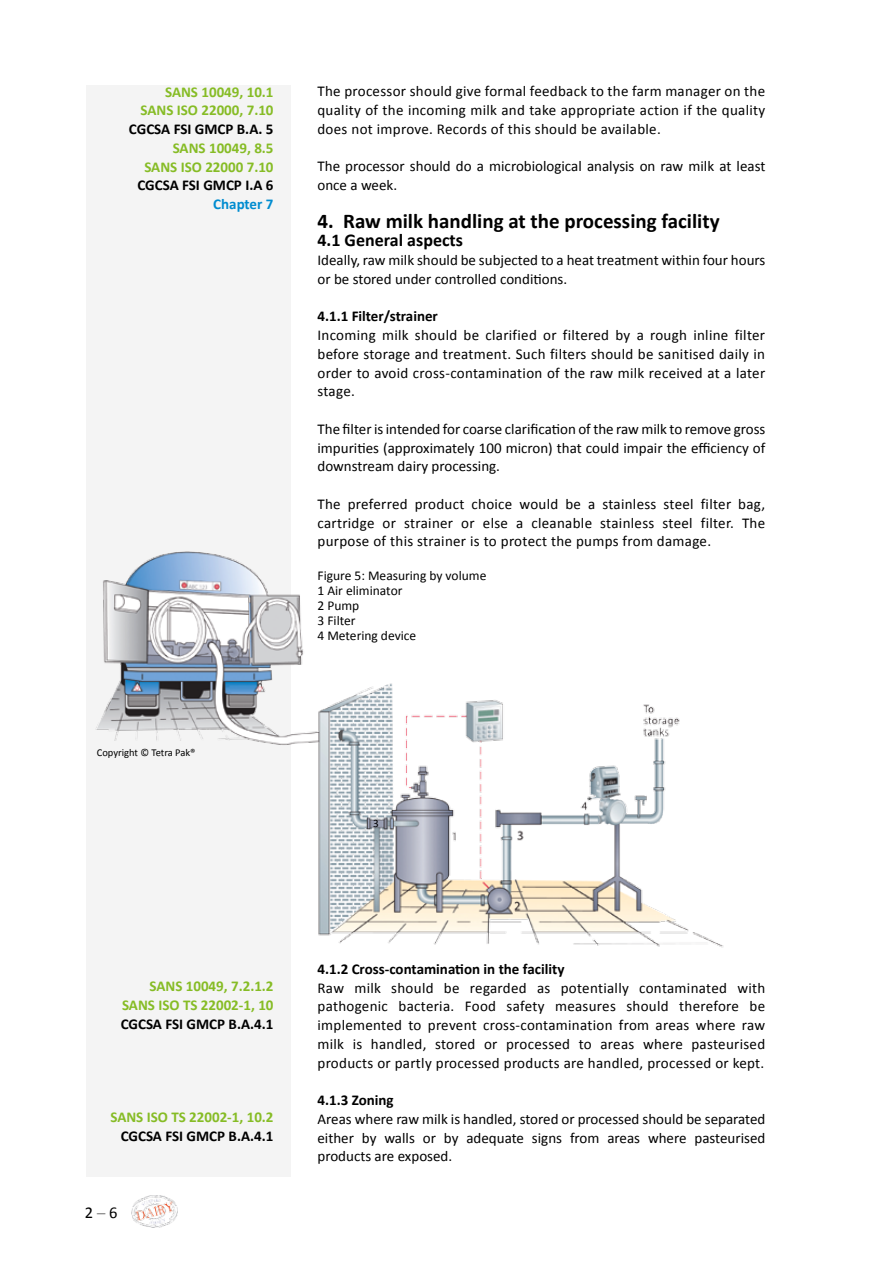
<style>
.page{position:relative;width:893px;height:1263px;background:#fff}
.page>*{position:absolute;margin:0;border:0;box-sizing:border-box;transform-origin:0 0}
.t1{font:700 21px "Calibri";color:#000}
.t2{font:700 18px "Calibri";color:#000}
.t3{font:16.5px "Calibri";color:#000}
.t4{font:15px/18.8px "Calibri";color:#000;text-align:justify}
.t5{font:700 15px "Calibri";color:#000}
.t6{font:700 15px/18.8px "Calibri";color:#86bc25;text-align:right}
.t7{font:700 15px "Calibri";color:#008cd0}
.t8{font:13.5px/15px "Calibri";color:#000}
.t9{font:11.25px "Calibri";color:#000}
.t10{font:10.5px "Calibri";color:#000}
.s1{font-family:"Gill Sans";font-weight:300}
</style>
<div class="page">
<img style="left:132px;top:1195px;width:46px;height:32px">
<div style="left:86px;top:85px;width:205px;height:1092px;background:#f4f4f4"></div>
<img style="left:96px;top:552px;width:628px;height:396px">
<p class="t6" style="left:140px;top:82px;width:135px">SANS 10049, 10.1<br>SANS ISO 22000, 7.10</p>
<p class="t5" style="left:129px;top:120px;width:146px">CGCSA FSI GMCP B.A. 5</p>
<p class="t6" style="left:144px;top:138px;width:131px">SANS 10049, 8.5<br>SANS ISO 22000 7.10</p>
<p class="t5" style="left:137px;top:176px;width:138px">CGCSA FSI GMCP I.A 6</p>
<p class="t7" style="left:213px;top:195px;width:62px">Chapter 7</p>
<p class="t10" style="left:97px;top:746px;width:100px">Copyright © Tetra Pak®</p>
<p class="t4" style="left:317px;top:82px;width:449px">The processor should give formal feedback to the farm manager on the quality of the incoming milk and take appropriate action if the quality does not improve. Records of this should be available.</p>
<p class="t4" style="left:317px;top:157px;width:449px">The processor should do a microbiological analysis on raw milk at least once a week.</p>
<h1 class="t1" style="left:317px;top:207px;width:404px">4. Raw milk handling at the processing facility</h1>
<p class="t2" style="left:317px;top:229px;width:147px">4.1 General aspects</p>
<p class="t4" style="left:317px;top:251px;width:449px">Ideally, raw milk should be subjected to a heat treatment within four hours or be stored under controlled conditions.</p>
<p class="t5" style="left:317px;top:307px;width:122px">4.1.1 Filter/strainer</p>
<p class="t4" style="left:317px;top:326px;width:449px">Incoming milk should be clarified or filtered by a rough inline filter before storage and treatment. Such filters should be sanitised daily in order to avoid cross-contamination of the raw milk received at a later stage.</p>
<p class="t4" style="left:317px;top:419px;width:449px">The filter is intended for coarse clarification of the raw milk to remove gross impurities (approximately 100 micron) that could impair the efficiency of downstream dairy processing.</p>
<p class="t4" style="left:317px;top:494px;width:449px">The preferred product choice would be a stainless steel filter bag, cartridge or strainer or else a cleanable stainless steel filter. The purpose of this strainer is to protect the pumps from damage.</p>
<p class="t8" style="left:317px;top:568px;width:170px">Figure 5: Measuring by volume<br>1 Air eliminator<br>2 Pump<br>3 Filter<br>4 Metering device</p>
<p class="t9" style="left:373px;top:816px;width:7px">3</p>
<p class="t6" style="left:122px;top:977px;width:153px">SANS 10049, 7.2.1.2<br>SANS ISO TS 22002-1, 10</p>
<p class="t5" style="left:121px;top:1014px;width:154px">CGCSA FSI GMCP B.A.4.1</p>
<p class="t6" style="left:110px;top:1108px;width:165px">SANS ISO TS 22002-1, 10.2</p>
<p class="t5" style="left:121px;top:1126px;width:154px">CGCSA FSI GMCP B.A.4.1</p>
<p class="t3" style="left:85px;top:1202px;width:34px">2 <span class="s1">–</span> 6</p>
<p class="t5" style="left:317px;top:959px;width:248px">4.1.2 Cross-contamination in the facility</p>
<p class="t4" style="left:317px;top:978px;width:449px">Raw milk should be regarded as potentially contaminated with pathogenic bacteria. Food safety measures should therefore be implemented to prevent cross-contamination from areas where raw milk is handled, stored or processed to areas where pasteurised products or partly processed products are handled, processed or kept.</p>
<p class="t5" style="left:317px;top:1090px;width:78px">4.1.3 Zoning</p>
<p class="t4" style="left:317px;top:1109px;width:449px">Areas where raw milk is handled, stored or processed should be separated either by walls or by adequate signs from areas where pasteurised products are exposed.</p>
</div>
